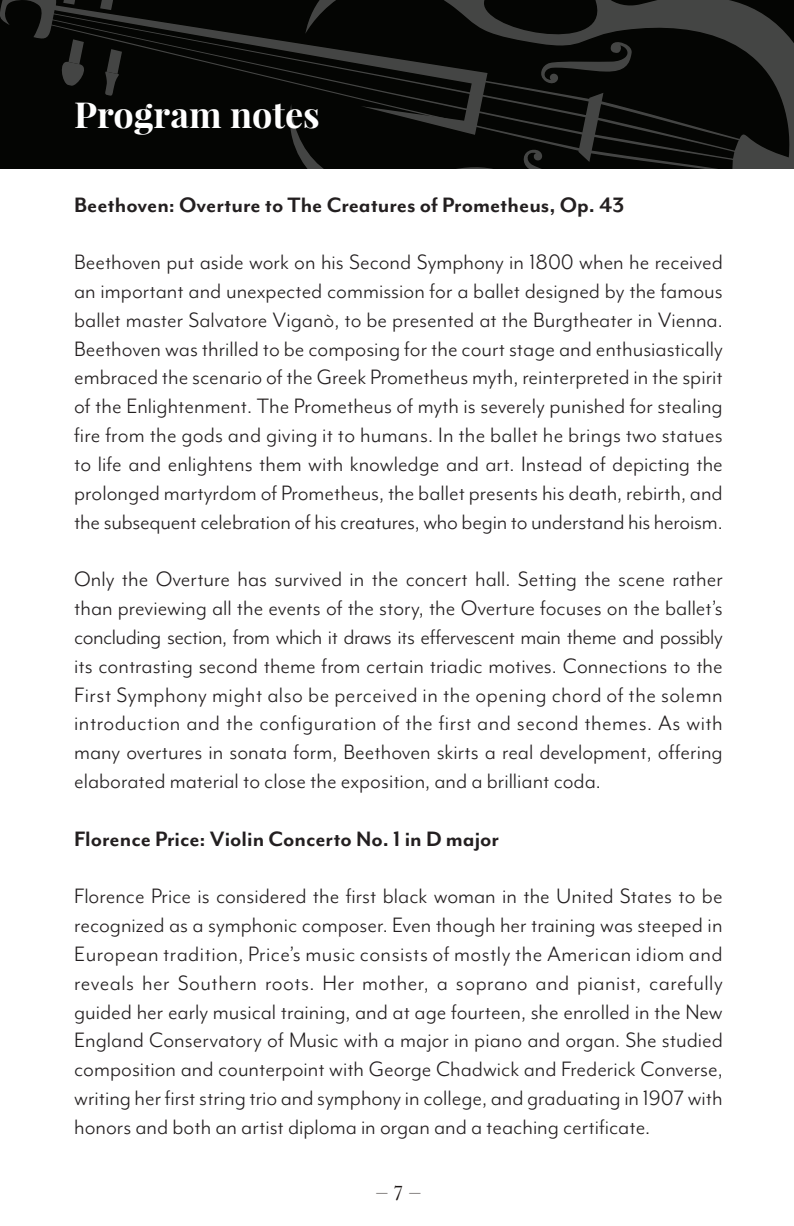
<style>
.page{position:relative;width:794px;height:1226px;background:#fff}
.page>*{position:absolute;margin:0;border:0;box-sizing:border-box;transform-origin:0 0}
.t1{font:700 36px "Playfair Display";color:#fff}
.t2{font:24px/28.8px "Mr Eaves Mod OT";color:#231f20;text-align:justify}
.t3{font:700 24px "Mr Eaves Mod OT";color:#231f20}
</style>
<div class="page">
<svg style="left:487px;top:0;width:306px;height:132px;background:#212221"></svg>
<svg style="left:0;top:0;width:487px;height:135px;background:#0a0b09"></svg>
<svg style="left:733px;top:132px;width:60px;height:37px;background:#2d2e2d"></svg>
<svg style="left:51px;top:24px;width:682px;height:145px;background:#080907"></svg>
<svg style="left:54px;top:8px;width:686px;height:132px;background:#171816"></svg>
<svg style="left:52px;top:19px;width:683px;height:141px;background:#090a08"></svg>
<svg style="left:53px;top:13px;width:683px;height:139px;background:#0d0e0d"></svg>
<svg style="left:58px;top:39px;width:33px;height:48px;background:#1e1f1d"></svg>
<svg style="left:104px;top:49px;width:18px;height:47px"></svg>
<svg style="left:63px;top:0;width:16px;height:5px"></svg>
<svg style="left:100px;top:0;width:15px;height:10px"></svg>
<p class="t1" style="left:74px;top:92px;width:247px">Program notes</p>
<p class="t3" style="left:74px;top:191px;width:551px">Beethoven: Overture to The Creatures of Prometheus, Op. 43</p>
<p class="t2" style="left:74px;top:248px;width:650px">Beethoven put aside work on his Second Symphony in 1800 when he received an important and unexpected commission for a ballet designed by the famous ballet master Salvatore Viganò, to be presented at the Burgtheater in Vienna.<br>Beethoven was thrilled to be composing for the court stage and enthusiastically embraced the scenario of the Greek Prometheus myth, reinterpreted in the spirit of the Enlightenment. The Prometheus of myth is severely punished for stealing fire from the gods and giving it to humans. In the ballet he brings two statues to life and enlightens them with knowledge and art. Instead of depicting the prolonged martyrdom of Prometheus, the ballet presents his death, rebirth, and the subsequent celebration of his creatures, who begin to understand his heroism.</p>
<p class="t2" style="left:74px;top:565px;width:650px">Only the Overture has survived in the concert hall. Setting the scene rather than previewing all the events of the story, the Overture focuses on the ballet’s concluding section, from which it draws its effervescent main theme and possibly its contrasting second theme from certain triadic motives. Connections to the First Symphony might also be perceived in the opening chord of the solemn introduction and the configuration of the first and second themes. As with many overtures in sonata form, Beethoven skirts a real development, offering elaborated material to close the exposition, and a brilliant coda.</p>
<p class="t3" style="left:74px;top:825px;width:426px">Florence Price: Violin Concerto No. 1 in D major</p>
<p class="t2" style="left:74px;top:881px;width:650px">Florence Price is considered the first black woman in the United States to be recognized as a symphonic composer. Even though her training was steeped in European tradition, Price’s music consists of mostly the American idiom and reveals her Southern roots. Her mother, a soprano and pianist, carefully guided her early musical training, and at age fourteen, she enrolled in the New England Conservatory of Music with a major in piano and organ. She studied composition and counterpoint with George Chadwick and Frederick Converse, writing her first string trio and symphony in college, and graduating in 1907 with honors and both an artist diploma in organ and a teaching certificate.</p>
</div>
